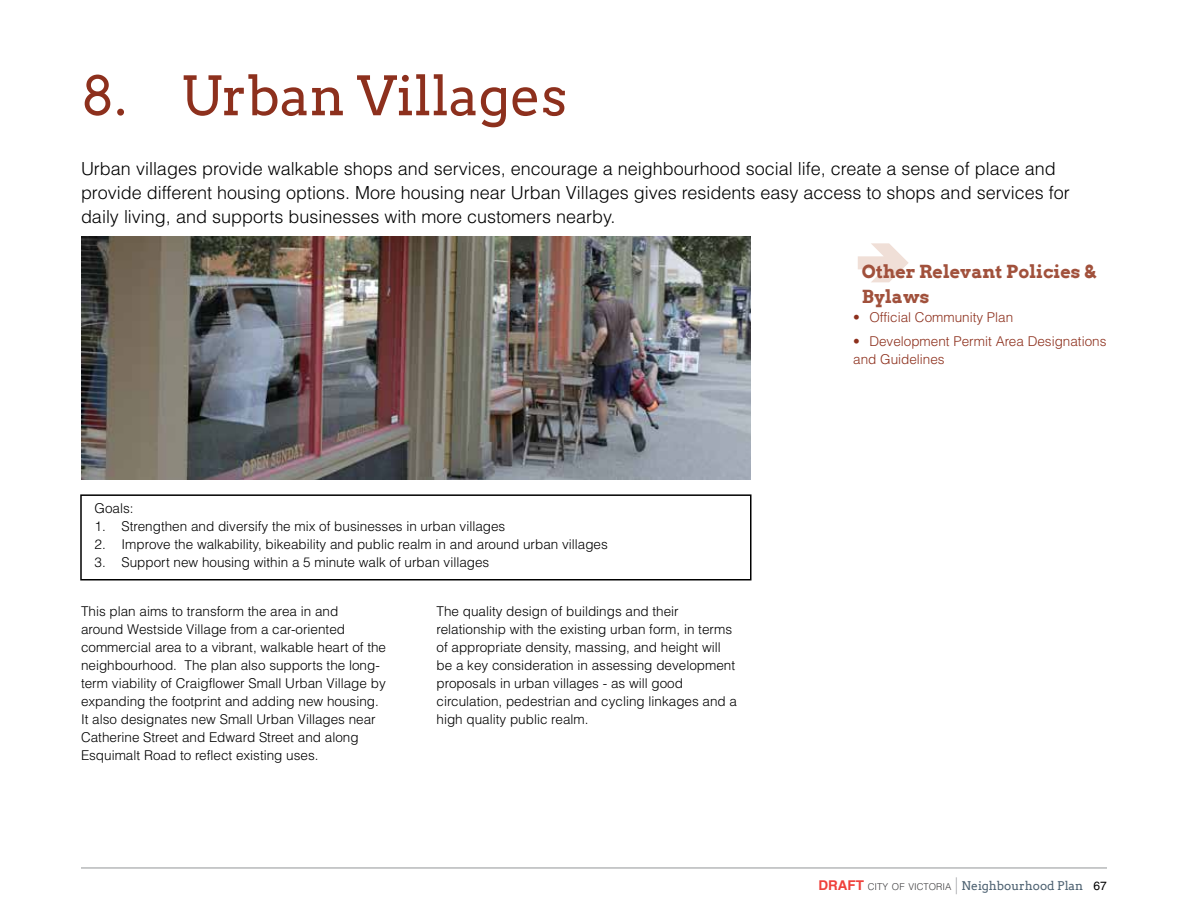
<style>
.page{position:relative;width:1188px;height:918px;background:#fff}
.page>*{position:absolute;margin:0;border:0;box-sizing:border-box;transform-origin:0 0}
.t1{font:54px "Arvo";color:#8d301d}
.t2{font:300 18px/24px "Helvetica LT Std";color:#000}
.t3{font:700 18px/25.5px "Arvo";color:#a1513c}
.t4{font:300 13.5px/18px "Helvetica LT Std";color:#000}
.t5{font:300 13.5px/18px "Helvetica LT Std";color:#8d301d}
.t6{font:12px "Arvo";color:#4d6171}
.s1{font-family:"Helvetica LT Std";font-weight:700;font-size:13.5px;color:#ef413c}
.s2{font-family:"Helvetica LT Std";font-weight:300;font-size:9.45px;color:#414042}
.s3{font-family:"Helvetica LT Std";font-weight:300;font-stretch:condensed;font-size:16.8px;color:#939598}
.s4{font-family:"Helvetica LT Std";color:#000}
</style>
<div class="page">
<hr style="left:81px;top:868px;width:1026px;height:1px;background:#939598">
<div style="left:80px;top:494px;width:672px;height:86px;border:2px solid #000"></div>
<img style="left:81px;top:236px;width:670px;height:243px">
<h1 class="t1" style="left:81px;top:63px;width:488px">8. Urban Villages</h1>
<p class="t2" style="left:81px;top:156px;width:990px">Urban villages provide walkable shops and services, encourage a neighbourhood social life, create a sense of place and provide different housing options. More housing near Urban Villages gives residents easy access to shops and services for daily living, and supports businesses with more customers nearby.</p>
<h2 class="t3" style="left:862px;top:258px;width:236px">Other Relevant Policies &amp;<br>Bylaws</h2>
<p class="t4" style="left:95px;top:499px;width:41px">Goals:</p>
<p class="t4" style="left:95px;top:517px;width:412px">1. Strengthen and diversify the mix of businesses in urban villages</p>
<p class="t4" style="left:95px;top:535px;width:515px">2. Improve the walkability, bikeability and public realm in and around urban villages</p>
<p class="t4" style="left:95px;top:553px;width:396px">3. Support new housing within a 5 minute walk of urban villages</p>
<p class="t4" style="left:81px;top:602px;width:307px">This plan aims to transform the area in and<br>around Westside Village from a car-oriented commercial area to a vibrant, walkable heart of the neighbourhood. The plan also supports the long&shy;term viability of Craigflower Small Urban Village by expanding the footprint and adding new housing.<br>It also designates new Small Urban Villages near Catherine Street and Edward Street and along Esquimalt Road to reflect existing uses.</p>
<p class="t4" style="left:436px;top:602px;width:302px">The quality design of buildings and their relationship with the existing urban form, in terms of appropriate density, massing, and height will be a key consideration in assessing development proposals in urban villages - as will good circulation, pedestrian and cycling linkages and a high quality public realm.</p>
<p class="t5" style="left:853px;top:308px;width:161px">• Official Community Plan</p>
<p class="t5" style="left:853px;top:332px;width:255px">• Development Permit Area Designations and Guidelines</p>
<p class="t6" style="left:819px;top:878px;width:290px"><span class="s1">DRAFT</span> <span class="s2">CITY OF VICTORIA</span> <span class="s3">|</span> Neighbourhood Plan <span class="s4">67</span></p>
</div>
